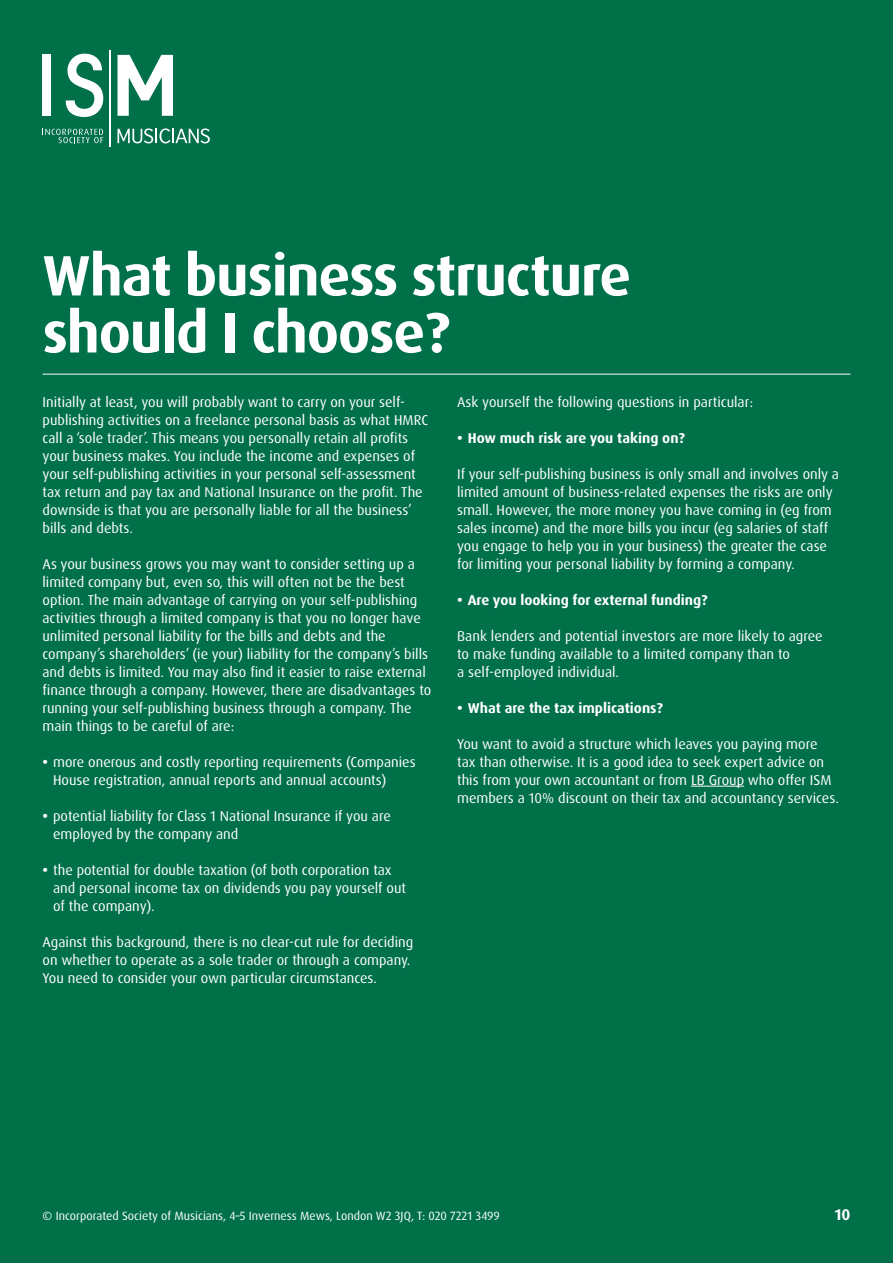
<style>
.page{position:relative;width:893px;height:1263px;background:#007049}
.page>*{position:absolute;margin:0;border:0;box-sizing:border-box;transform-origin:0 0}
.t1{font:700 57px/57px "Dax OT";letter-spacing:-.02em;color:#fff}
.t2{font:700 15.45px "Dax OT";color:#fff}
.t3{font:14.25px/18px "Dax OT";color:#fff}
.t4{font:700 14.25px "Dax OT";color:#fff}
.t5{font:12px "Dax OT";color:#fff}
.s1{font-weight:700}
</style>
<div class="page">
<hr style="left:43px;top:374px;width:807px;height:1px;background:#fff">
<svg style="left:117px;top:55px;width:56px;height:61px"></svg>
<div style="left:43px;top:55px;width:8px;height:61px;background:#fff"></div>
<svg style="left:66px;top:54px;width:37px;height:63px"></svg>
<svg style="left:45px;top:129px;width:58px;height:14px"></svg>
<svg style="left:118px;top:128px;width:92px;height:15px"></svg>
<hr style="left:109px;top:50px;width:2px;height:97px;background:#fff">
<hr style="left:691px;top:786px;width:53px;height:1px;background:#fff">
<h1 class="t1" style="left:43px;top:248px;width:590px">What business structure should I choose?</h1>
<p class="t3" style="left:43px;top:393px;width:387px">Initially at least, you will probably want to carry on your self&shy;publishing activities on a freelance personal basis as what HMRC call a ‘sole trader’. This means you personally retain all profits your business makes. You include the income and expenses of your self-publishing activities in your personal self-assessment tax return and pay tax and National Insurance on the profit. The downside is that you are personally liable for all the business’ bills and debts.</p>
<p class="t3" style="left:43px;top:555px;width:390px">As your business grows you may want to consider setting up a limited company but, even so, this will often not be the best option. The main advantage of carrying on your self-publishing activities through a limited company is that you no longer have unlimited personal liability for the bills and debts and the company’s shareholders’ (ie your) liability for the company’s bills and debts is limited. You may also find it easier to raise external finance through a company. However, there are disadvantages to running your self-publishing business through a company. The main things to be careful of are:</p>
<p class="t3" style="left:53px;top:753px;width:364px;text-indent:-11px"><span class="s1">•</span> more onerous and costly reporting requirements (Companies<br>House registration, annual reports and annual accounts)</p>
<p class="t3" style="left:53px;top:807px;width:339px;text-indent:-11px"><span class="s1">•</span> potential liability for Class 1 National Insurance if you are employed by the company and</p>
<p class="t3" style="left:53px;top:861px;width:354px;text-indent:-11px"><span class="s1">•</span> the potential for double taxation (of both corporation tax and personal income tax on dividends you pay yourself out of the company).</p>
<p class="t3" style="left:43px;top:933px;width:372px">Against this background, there is no clear-cut rule for deciding on whether to operate as a sole trader or through a company.<br>You need to consider your own particular circumstances.</p>
<p class="t3" style="left:457px;top:393px;width:297px">Ask yourself the following questions in particular:</p>
<p class="t4" style="left:457px;top:429px;width:229px">• How much risk are you taking on?</p>
<p class="t3" style="left:457px;top:465px;width:383px">If your self-publishing business is only small and involves only a limited amount of business-related expenses the risks are only small. However, the more money you have coming in (eg from sales income) and the more bills you incur (eg salaries of staff you engage to help you in your business) the greater the case for limiting your personal liability by forming a company.</p>
<p class="t4" style="left:457px;top:591px;width:252px">• Are you looking for external funding?</p>
<p class="t3" style="left:457px;top:627px;width:367px">Bank lenders and potential investors are more likely to agree to make funding available to a limited company than to<br>a self-employed individual.</p>
<p class="t4" style="left:457px;top:699px;width:207px">• What are the tax implications?</p>
<p class="t3" style="left:457px;top:735px;width:383px">You want to avoid a structure which leaves you paying more tax than otherwise. It is a good idea to seek expert advice on this from your own accountant or from LB Group who offer ISM members a 10% discount on their tax and accountancy services.</p>
<p class="t5" style="left:43px;top:1208px;width:459px">© Incorporated Society of Musicians, 4–5 Inverness Mews, London W2 3JQ, T: 020 7221 3499</p>
<p class="t2" style="left:835px;top:1205px;width:17px">10</p>
</div>
